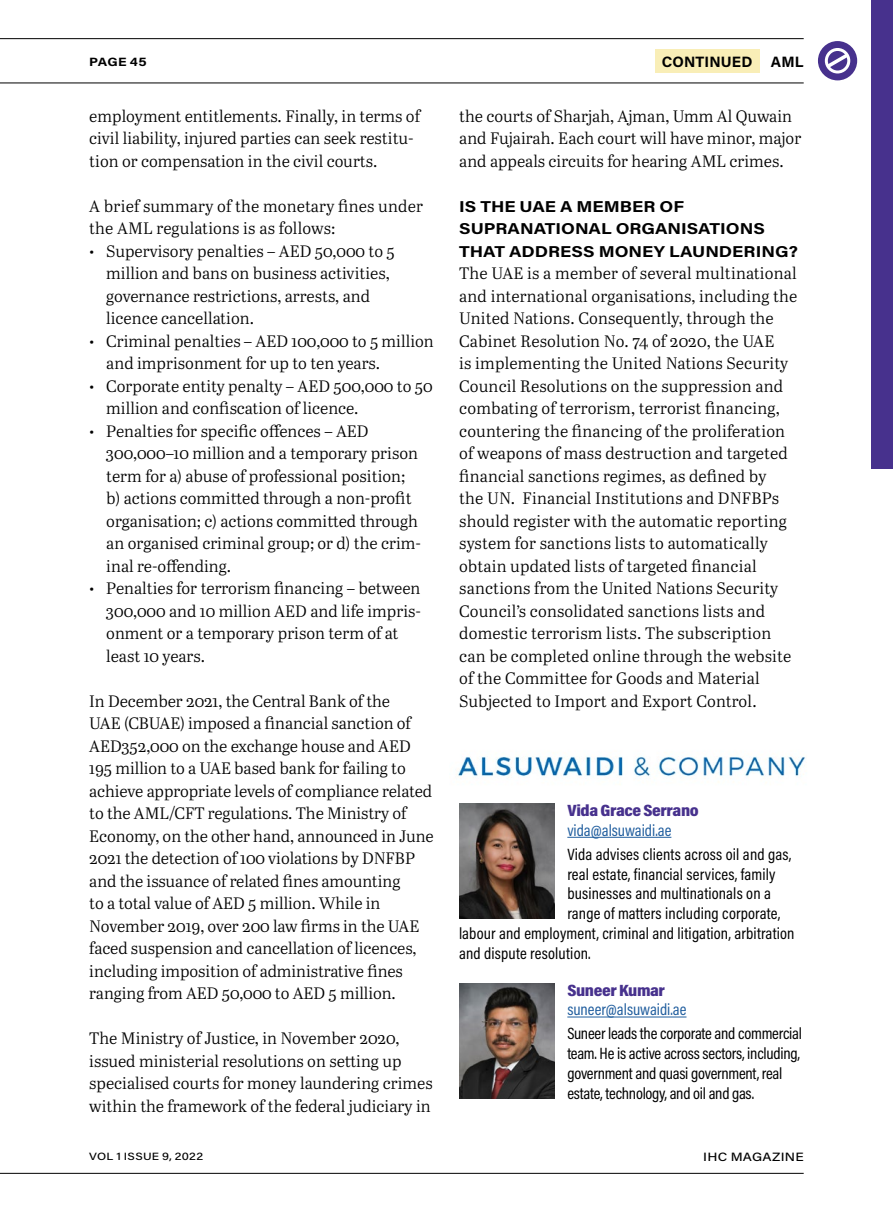
<style>
.page{position:relative;width:893px;height:1212px;background:#fff}
.page>*{position:absolute;margin:0;border:0;box-sizing:border-box;transform-origin:0 0}
.Body_Std{font:16.5px/22.5px "Abril Text Lt";color:#000}
.Bullet{font:16.5px/22.5px "Abril Text Lt";color:#000}
.Author_body{font:16.5px "Acumin Pro Cond";letter-spacing:.01em;color:#000}
.Author_body-2{font:16.5px/19.8px "Acumin Pro Cond";letter-spacing:-.015em;color:#000}
.Author_email{font:16.5px "Acumin Pro Cond";color:#215e9e}
.Author_name{font:900 16.5px "Acumin Pro Cond";letter-spacing:-.02em;color:#47318d;scale:1.15 1}
.Heading_2{font:700 15.75px/22.5px "Acumin Pro";color:#000;scale:1.15 1}
.Running_head{font:700 15px "Acumin Pro";letter-spacing:.01em;color:#000}
.t1{font:500 12px "Acumin Pro";letter-spacing:.015em;color:#000;scale:1.15 1}
.t2{font:700 12px "Acumin Pro";letter-spacing:.01em;color:#000;scale:1.15 1}
.t3{font:500 10.5px "Acumin Pro";letter-spacing:.02em;color:#000;scale:1.15 1}
</style>
<div class="page">
<hr style="left:0;top:1173px;width:804px;height:1px;background:#000">
<div style="left:655px;top:49px;width:105px;height:24px;background:#f9eeb7"></div>
<div style="left:872px;top:0;width:21px;height:469px;background:#47318d"></div>
<hr style="left:567px;top:837px;width:104px;height:1px;background:#215e9e">
<hr style="left:567px;top:1016px;width:119px;height:1px;background:#215e9e">
<img style="left:459px;top:804px;width:96px;height:115px">
<img style="left:459px;top:983px;width:96px;height:115px">
<img style="left:456px;top:756px;width:350px;height:29px">
<div style="left:818px;top:41px;width:39px;height:39px;background:#47318d;border-radius:50%"></div>
<svg style="left:829px;top:54px;width:17px;height:14px"></svg>
<div style="left:825px;top:48px;width:25px;height:25px;border:3px solid #fff;border-radius:50%"></div>
<hr style="left:0;top:83px;width:804px;height:1px;background:#000">
<hr style="left:0;top:38px;width:804px;height:1px;background:#000">
<p class="t2" style="left:89px;top:53px;width:51px">PAGE 45</p>
<p class="Body_Std" style="left:89px;top:104px;width:332px">employment entitlements. Finally, in terms of civil liability, injured parties can seek restitu&shy;tion or compensation in the civil courts.</p>
<p class="Body_Std" style="left:89px;top:194px;width:335px">A brief summary of the monetary fines under the AML regulations is as follows:</p>
<p class="Bullet" style="left:106px;top:239px;width:290px;text-indent:-17px">• Supervisory penalties – AED 50,000 to 5 million and bans on business activities, governance restrictions, arrests, and licence cancellation.</p>
<p class="Bullet" style="left:106px;top:329px;width:329px;text-indent:-17px">• Criminal penalties – AED 100,000 to 5 million and imprisonment for up to ten years.</p>
<p class="Bullet" style="left:106px;top:374px;width:328px;text-indent:-17px">• Corporate entity penalty – AED 500,000 to 50 million and confiscation of licence.</p>
<p class="Bullet" style="left:106px;top:419px;width:316px;text-indent:-17px">• Penalties for specific offences – AED 300,000–10 million and a temporary prison term for a) abuse of professional position; b) actions committed through a non-profit organisation; c) actions committed through an organised criminal group; or d) the crim&shy;inal re-offending.</p>
<p class="Bullet" style="left:106px;top:576px;width:316px;text-indent:-17px">• Penalties for terrorism financing – between 300,000 and 10 million AED and life impris&shy;onment or a temporary prison term of at least 10 years.</p>
<p class="Body_Std" style="left:89px;top:689px;width:346px">In December 2021, the Central Bank of the<br>UAE (CBUAE) imposed a financial sanction of AED352,000 on the exchange house and AED 195 million to a UAE based bank for failing to achieve appropriate levels of compliance related to the AML/CFT regulations. The Ministry of Economy, on the other hand, announced in June 2021 the detection of 100 violations by DNFBP and the issuance of related fines amounting<br>to a total value of AED 5 million. While in November 2019, over 200 law firms in the UAE faced suspension and cancellation of licences, including imposition of administrative fines ranging from AED 50,000 to AED 5 million.</p>
<p class="Body_Std" style="left:89px;top:1026px;width:345px">The Ministry of Justice, in November 2020, issued ministerial resolutions on setting up specialised courts for money laundering crimes within the framework of the federal judiciary in</p>
<p class="Running_head" style="left:662px;top:51px;width:92px">CONTINUED</p>
<p class="Running_head" style="left:771px;top:51px;width:34px">AML</p>
<p class="Body_Std" style="left:459px;top:104px;width:344px">the courts of Sharjah, Ajman, Umm Al Quwain and Fujairah. Each court will have minor, major and appeals circuits for hearing AML crimes.</p>
<p class="Heading_2" style="left:459px;top:194px;width:296px">IS THE UAE A MEMBER OF<br>SUPRANATIONAL ORGANISATIONS<br>THAT ADDRESS MONEY LAUNDERING?</p>
<p class="Body_Std" style="left:459px;top:261px;width:340px">The UAE is a member of several multinational and international organisations, including the United Nations. Consequently, through the Cabinet Resolution No. 74 of 2020, the UAE<br>is implementing the United Nations Security Council Resolutions on the suppression and combating of terrorism, terrorist financing, countering the financing of the proliferation of weapons of mass destruction and targeted financial sanctions regimes, as defined by<br>the UN. Financial Institutions and DNFBPs should register with the automatic reporting system for sanctions lists to automatically obtain updated lists of targeted financial sanctions from the United Nations Security Council’s consolidated sanctions lists and domestic terrorism lists. The subscription can be completed online through the website of the Committee for Goods and Material Subjected to Import and Export Control.</p>
<p class="Author_name" style="left:567px;top:799px;width:116px">Vida Grace Serrano</p>
<p class="Author_email" style="left:567px;top:819px;width:106px">vida@alsuwaidi.ae</p>
<p class="Author_body" style="left:567px;top:843px;width:225px">Vida advises clients across oil and gas,</p>
<p class="Author_body" style="left:567px;top:863px;width:210px">real estate, financial services, family</p>
<p class="Author_body" style="left:567px;top:883px;width:205px">businesses and multinationals on a</p>
<p class="Author_body" style="left:567px;top:903px;width:214px">range of matters including corporate,</p>
<p class="Author_body" style="left:459px;top:922px;width:337px">labour and employment, criminal and litigation, arbitration</p>
<p class="Author_body" style="left:459px;top:942px;width:133px">and dispute resolution.</p>
<p class="Author_name" style="left:567px;top:979px;width:86px">Suneer Kumar</p>
<p class="Author_email" style="left:567px;top:999px;width:121px">suneer@alsuwaidi.ae</p>
<p class="Author_body-2" style="left:567px;top:1023px;width:236px">Suneer leads the corporate and commercial team. He is active across sectors, including, government and quasi government, real estate, technology, and oil and gas.</p>
<p class="t3" style="left:89px;top:1149px;width:101px">VOL 1 ISSUE 9, 2022</p>
<p class="t1" style="left:703px;top:1149px;width:89px">IHC MAGAZINE</p>
</div>
